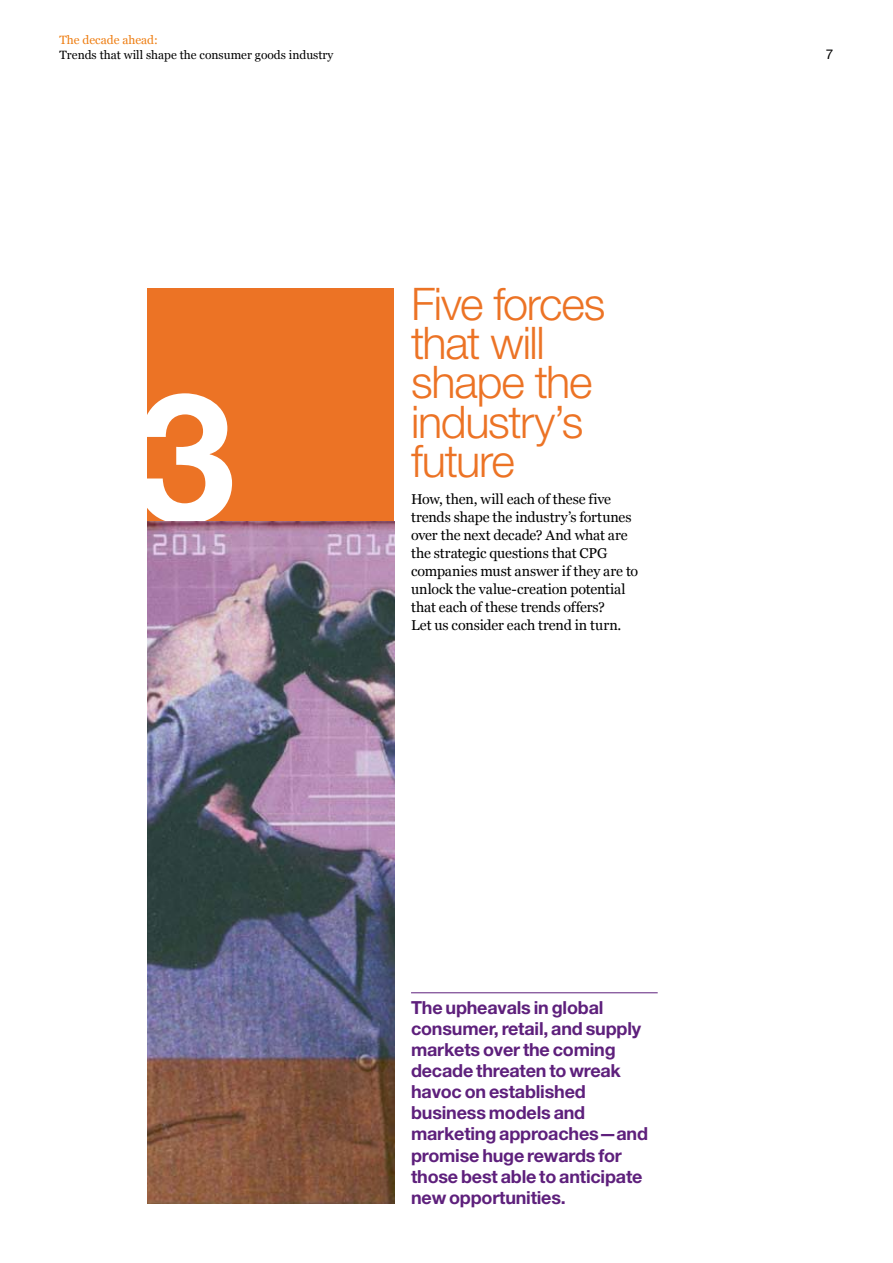
<style>
.page{position:relative;width:893px;height:1263px;background:#fff}
.page>*{position:absolute;margin:0;border:0;box-sizing:border-box;transform-origin:0 0}
.t1{font:700 180px "Helvetica Neue LT Std";color:#fff}
.t2{font:300 45px/39px "Helvetica Neue LT Std";letter-spacing:-.03em;color:#ec7325}
.t3{font:700 18px/21px "Helvetica Neue LT Std";letter-spacing:-.01em;color:#5e207c}
.t4{font:14.25px/18px "Georgia";letter-spacing:-.01em;color:#000}
.t5{font:13.5px "Helvetica Neue LT Std";color:#000}
.t6{font:12px "Georgia";color:#000}
.t7{font:12px "Georgia";color:#ee7d11}
</style>
<div class="page">
<div style="left:147px;top:288px;width:247px;height:233px;background:#ec7325"></div>
<img style="left:147px;top:521px;width:247px;height:682px">
<hr style="left:411px;top:992px;width:247px;height:1px;background:#5e207c">
<p class="t7" style="left:60px;top:34px;width:100px">The decade ahead:</p>
<p class="t6" style="left:60px;top:49px;width:275px">Trends that will shape the consumer goods industry</p>
<h1 class="t1" style="left:135px;top:346px;width:102px">3</h1>
<h2 class="t2" style="left:411px;top:284px;width:196px">Five forces that will shape the industry’s</h2>
<h2 class="t2" style="left:411px;top:440px;width:105px">future</h2>
<p class="t4" style="left:411px;top:490px;width:229px">How, then, will each of these five trends shape the industry’s fortunes over the next decade? And what are the strategic questions that CPG companies must answer if they are to unlock the value-creation potential that each of these trends offers?<br>Let us consider each trend in turn.</p>
<p class="t3" style="left:411px;top:997px;width:239px">The upheavals in global consumer, retail, and supply markets over the coming decade threaten to wreak havoc on established business models and marketing approaches—and promise huge rewards for those best able to anticipate new opportunities.</p>
<p class="t5" style="left:826px;top:46px;width:9px">7</p>
</div>
